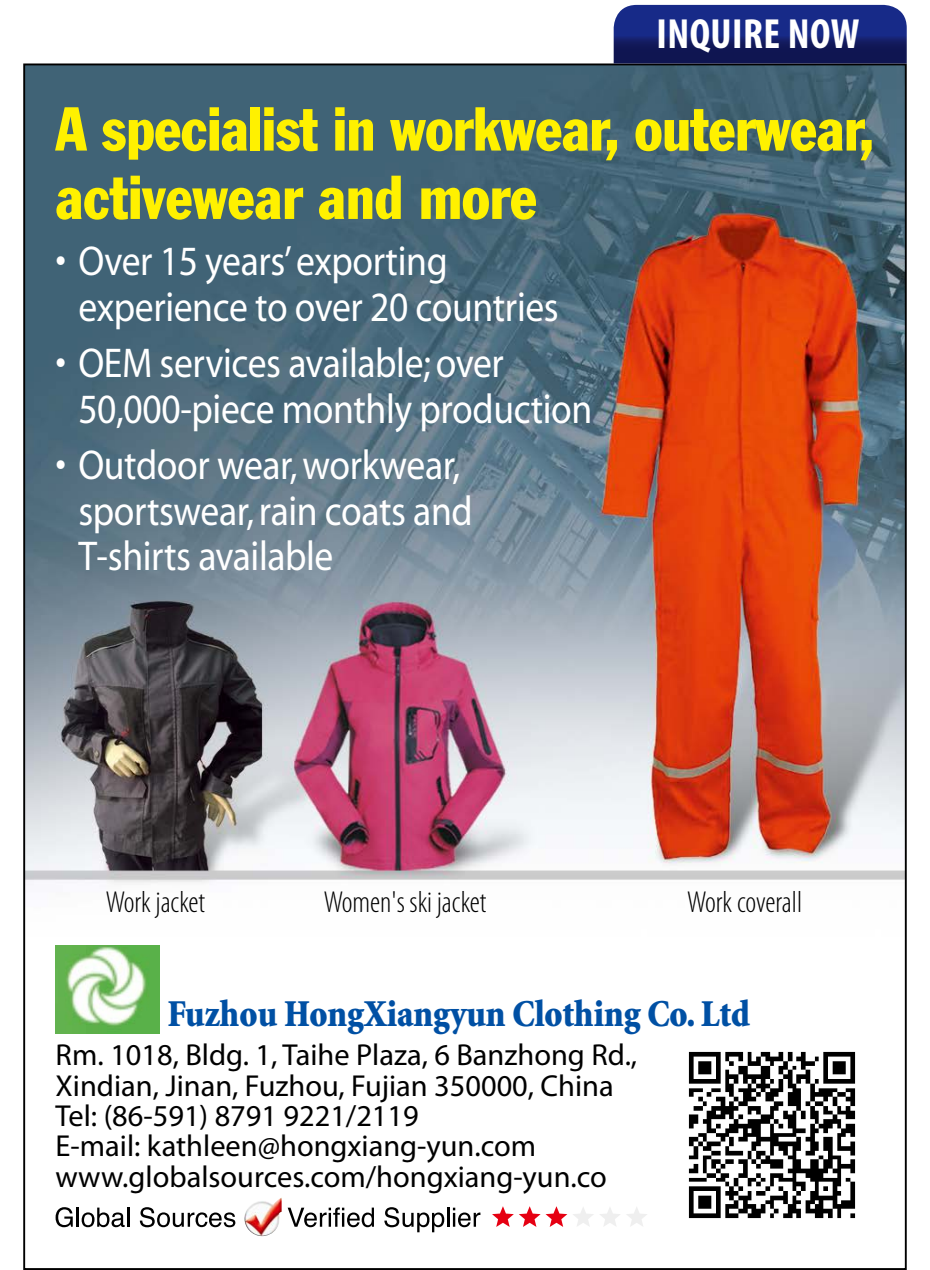
<style>
.page{position:relative;width:930px;height:1270px;background:#fff}
.page>*{position:absolute;margin:0;border:0;box-sizing:border-box;transform-origin:0 0}
.t1{font:condensed 60.8px/68.4px "Franklin Gothic";letter-spacing:-.005em;color:#fff100;scale:.95 1}
.t2{font:700 condensed 42.4px "Myriad Pro";letter-spacing:.01em;color:#fff}
.t3{font:41.6px/45.6px "Myriad";letter-spacing:-.01em;color:#fff;scale:.9 1}
.t4{font:900 38px "Minion";color:#0050a4;scale:.9 1}
.t5{font:30.4px/30.4px "Myriad Pro";color:#000}
.t6{font:300 condensed 30.4px "Myriad Pro";color:#000}
</style>
<div class="page">
<img style="left:26px;top:66px;width:878px;height:1171px">
<svg style="left:56px;top:1207px;width:73px;height:20px"></svg>
<svg style="left:140px;top:1207px;width:95px;height:20px"></svg>
<svg style="left:288px;top:1207px;width:86px;height:20px"></svg>
<svg style="left:384px;top:1207px;width:96px;height:25px"></svg>
<img style="left:244px;top:1197px;width:38px;height:39px">
<svg style="left:492px;top:1206px;width:155px;height:21px"></svg>
<div style="left:670px;top:1033px;width:204px;height:205px;background:#fff"></div>
<img style="left:688px;top:1052px;width:167px;height:167px">
<img style="left:56px;top:945px;width:103px;height:88px">
<svg style="left:614px;top:5px;width:293px;height:58px;background:#172474"></svg>
<h2 class="t2" style="left:656px;top:8px;width:204px">INQUIRE NOW</h2>
<h1 class="t1" style="left:56px;top:94px;width:863px">A specialist in workwear, outerwear, activewear and more</h1>
<h3 class="t3" style="left:78px;top:240px;width:535px;text-indent:-23px">• Over 15 years’exporting experience to over 20 countries</h3>
<h3 class="t3" style="left:78px;top:342px;width:572px;text-indent:-23px">• OEM services available;over<br>50,000-piece monthly production</h3>
<h3 class="t3" style="left:78px;top:444px;width:440px;text-indent:-23px">• Outdoor wear,workwear, sportswear,rain coats and<br>T-shirts available</h3>
<p class="t6" style="left:106px;top:884px;width:101px">Work jacket</p>
<p class="t6" style="left:324px;top:884px;width:164px">Women's ski jacket</p>
<p class="t6" style="left:687px;top:884px;width:116px">Work coverall</p>
<p class="t4" style="left:167px;top:995px;width:648px">Fuzhou HongXiangyun Clothing Co. Ltd</p>
<p class="t5" style="left:56px;top:1039px;width:583px">Rm. 1018, Bldg. 1, Taihe Plaza, 6 Banzhong Rd., Xindian, Jinan, Fuzhou, Fujian 350000, China Tel: (86-591) 8791 9221/2119<br>E-mail: kathleen@hongxiang-yun.com www.globalsources.com/hongxiang-yun.co</p>
</div>
